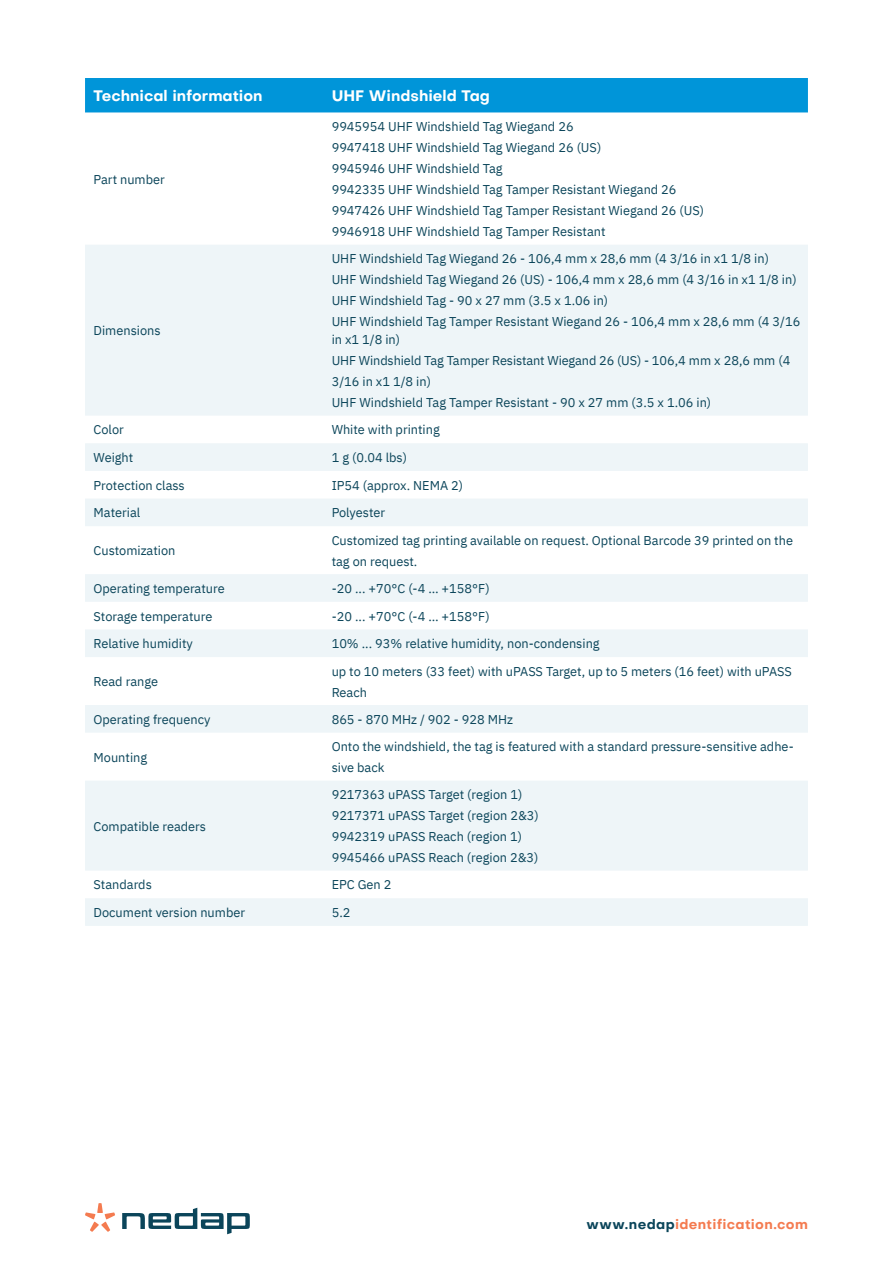
<style>
.page{position:relative;width:893px;height:1263px;background:#fff}
.page>*{position:absolute;margin:0;border:0;box-sizing:border-box;transform-origin:0 0}
.t1{font:700 15px "Objectivity";color:#fff}
.t2{font:700 13.5px "Objectivity";letter-spacing:.025em;color:#f47b50}
.Nedap_Cell{font:12.75px/21px "IBM Plex Sans";color:#0b455a}
.s1{color:#0b455a}
</style>
<div class="page">
<svg style="left:122px;top:1208px;width:128px;height:26px"></svg>
<svg style="left:85px;top:1203px;width:30px;height:29px"></svg>
<div style="left:85px;top:78px;width:723px;height:35px;background:#0095d9"></div>
<svg style="left:85px;top:245px;width:723px;height:681px;fill:#eef5f8"></svg>
<p class="t1" style="left:94px;top:85px;width:171px">Technical information</p>
<p class="t1" style="left:332px;top:85px;width:160px">UHF Windshield Tag</p>
<p class="Nedap_Cell" style="left:94px;top:168px;width:73px">Part number</p>
<p class="Nedap_Cell" style="left:94px;top:319px;width:69px">Dimensions</p>
<p class="Nedap_Cell" style="left:332px;top:115px;width:243px">9945954 UHF Windshield Tag Wiegand 26</p>
<p class="Nedap_Cell" style="left:332px;top:136px;width:271px">9947418 UHF Windshield Tag Wiegand 26 (US)</p>
<p class="Nedap_Cell" style="left:332px;top:157px;width:172px">9945946 UHF Windshield Tag</p>
<p class="Nedap_Cell" style="left:332px;top:178px;width:346px">9942335 UHF Windshield Tag Tamper Resistant Wiegand 26</p>
<p class="Nedap_Cell" style="left:332px;top:199px;width:374px">9947426 UHF Windshield Tag Tamper Resistant Wiegand 26 (US)</p>
<p class="Nedap_Cell" style="left:332px;top:220px;width:275px">9946918 UHF Windshield Tag Tamper Resistant</p>
<p class="Nedap_Cell" style="left:332px;top:247px;width:439px">UHF Windshield Tag Wiegand 26 - 106,4 mm x 28,6 mm (4 3/16 in x1 1/8 in)</p>
<p class="Nedap_Cell" style="left:332px;top:268px;width:466px">UHF Windshield Tag Wiegand 26 (US) - 106,4 mm x 28,6 mm (4 3/16 in x1 1/8 in)</p>
<p class="Nedap_Cell" style="left:332px;top:289px;width:278px">UHF Windshield Tag - 90 x 27 mm (3.5 x 1.06 in)</p>
<p class="Nedap_Cell" style="left:332px;top:312px;width:470px;line-height:18px">UHF Windshield Tag Tamper Resistant Wiegand 26 - 106,4 mm x 28,6 mm (4 3/16 in x1 1/8 in)</p>
<p class="Nedap_Cell" style="left:332px;top:349px;width:460px">UHF Windshield Tag Tamper Resistant Wiegand 26 (US) - 106,4 mm x 28,6 mm (4<br>3/16 in x1 1/8 in)</p>
<p class="Nedap_Cell" style="left:332px;top:391px;width:381px">UHF Windshield Tag Tamper Resistant - 90 x 27 mm (3.5 x 1.06 in)</p>
<p class="Nedap_Cell" style="left:94px;top:418px;width:32px">Color</p>
<p class="Nedap_Cell" style="left:332px;top:418px;width:110px">White with printing</p>
<p class="Nedap_Cell" style="left:94px;top:446px;width:41px">Weight</p>
<p class="Nedap_Cell" style="left:332px;top:446px;width:77px">1 g (0.04 lbs)</p>
<p class="Nedap_Cell" style="left:94px;top:474px;width:93px">Protection class</p>
<p class="Nedap_Cell" style="left:332px;top:474px;width:133px">IP54 (approx. NEMA 2)</p>
<p class="Nedap_Cell" style="left:94px;top:501px;width:48px">Material</p>
<p class="Nedap_Cell" style="left:332px;top:501px;width:55px">Polyester</p>
<p class="Nedap_Cell" style="left:94px;top:539px;width:83px">Customization</p>
<p class="Nedap_Cell" style="left:332px;top:529px;width:463px">Customized tag printing available on request. Optional Barcode 39 printed on the tag on request.</p>
<p class="Nedap_Cell" style="left:94px;top:577px;width:133px">Operating temperature</p>
<p class="Nedap_Cell" style="left:332px;top:577px;width:160px">-20 ... +70°C (-4 … +158°F)</p>
<p class="Nedap_Cell" style="left:94px;top:604px;width:120px">Storage temperature</p>
<p class="Nedap_Cell" style="left:332px;top:604px;width:160px">-20 ... +70°C (-4 … +158°F)</p>
<p class="Nedap_Cell" style="left:94px;top:632px;width:101px">Relative humidity</p>
<p class="Nedap_Cell" style="left:332px;top:632px;width:269px">10% ... 93% relative humidity, non-condensing</p>
<p class="Nedap_Cell" style="left:94px;top:670px;width:66px">Read range</p>
<p class="Nedap_Cell" style="left:332px;top:659px;width:462px">up to 10 meters (33 feet) with uPASS Target, up to 5 meters (16 feet) with uPASS<br>Reach</p>
<p class="Nedap_Cell" style="left:94px;top:708px;width:118px">Operating frequency</p>
<p class="Nedap_Cell" style="left:332px;top:708px;width:183px">865 - 870 MHz / 902 - 928 MHz</p>
<p class="Nedap_Cell" style="left:94px;top:745px;width:55px">Mounting</p>
<p class="Nedap_Cell" style="left:332px;top:735px;width:464px">Onto the windshield, the tag is featured with a standard pressure-sensitive adhe&shy;sive back</p>
<p class="Nedap_Cell" style="left:94px;top:814px;width:114px">Compatible readers</p>
<p class="Nedap_Cell" style="left:332px;top:783px;width:192px">9217363 uPASS Target (region 1)</p>
<p class="Nedap_Cell" style="left:332px;top:804px;width:209px">9217371 uPASS Target (region 2&amp;3)</p>
<p class="Nedap_Cell" style="left:332px;top:825px;width:192px">9942319 uPASS Reach (region 1)</p>
<p class="Nedap_Cell" style="left:332px;top:846px;width:208px">9945466 uPASS Reach (region 2&amp;3)</p>
<p class="Nedap_Cell" style="left:94px;top:873px;width:60px">Standards</p>
<p class="Nedap_Cell" style="left:332px;top:873px;width:61px">EPC Gen 2</p>
<p class="Nedap_Cell" style="left:94px;top:901px;width:153px">Document version number</p>
<p class="Nedap_Cell" style="left:332px;top:901px;width:20px">5.2</p>
<p class="t2" style="left:587px;top:1214px;width:223px"><span class="s1">www.nedap</span>identification.com</p>
</div>
